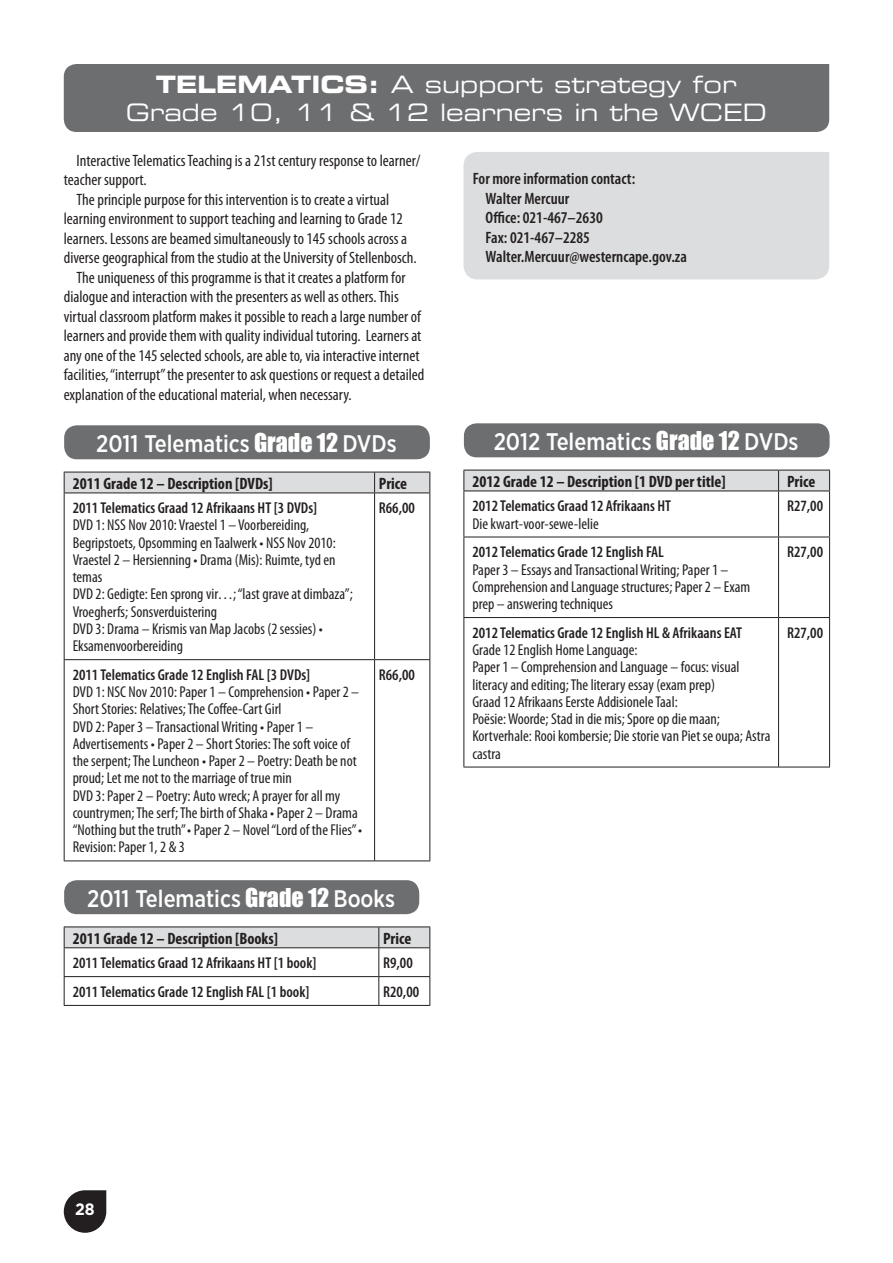
<style>
.page{position:relative;width:893px;height:1263px;background:#fff}
.page>*{position:absolute;margin:0;border:0;box-sizing:border-box;transform-origin:0 0}
.t1{font:500 24px "Gotham Narrow";color:#fff;scale:.95 1}
.t2{font:24px/28.8px "Eurostile LT Std Ex 2";color:#fff;text-align:center;scale:.95 1}
.t3{font:condensed 16.5px "Myriad Pro";color:#231f20}
.t4{font:700 condensed 16.5px "Myriad Pro";color:#231f20}
.t5{font:600 condensed 16.5px/19.5px "Myriad Pro";color:#231f20}
.t6{font:700 16.5px "Gotham";color:#fff;scale:.95 1}
.t7{font:condensed 15.75px/17.2px "Myriad Pro";color:#231f20}
.t8{font:600 condensed 15.75px "Myriad Pro";color:#231f20}
.s1{font-family:"Eurostile LT Std Bold Ex 2"}
.s2{font-family:"Impact";font-weight:400}
</style>
<div class="page">
<svg style="left:64px;top:1190px;width:42px;height:43px;background:#474445"></svg>
<svg style="left:64px;top:472px;width:366px;height:21px;background:#d0d1d2"></svg>
<hr style="left:64px;top:493px;width:310px;height:1px;background:#231f20">
<hr style="left:64px;top:493px;width:1px;height:166px;background:#231f20">
<hr style="left:374px;top:493px;width:56px;height:1px;background:#231f20">
<hr style="left:374px;top:493px;width:1px;height:166px;background:#231f20">
<hr style="left:429px;top:493px;width:1px;height:166px;background:#231f20">
<hr style="left:64px;top:659px;width:310px;height:1px;background:#231f20">
<hr style="left:64px;top:660px;width:1px;height:201px;background:#231f20">
<hr style="left:374px;top:659px;width:56px;height:1px;background:#231f20">
<hr style="left:374px;top:660px;width:1px;height:201px;background:#231f20">
<hr style="left:429px;top:660px;width:1px;height:201px;background:#231f20">
<hr style="left:64px;top:861px;width:366px;height:1px;background:#231f20">
<div style="left:64px;top:425px;width:366px;height:34px;background:#6d6e70;border-radius:13px"></div>
<svg style="left:64px;top:927px;width:366px;height:78px"></svg>
<hr style="left:64px;top:1005px;width:315px;height:1px;background:#231f20">
<hr style="left:379px;top:1005px;width:51px;height:1px;background:#231f20">
<div style="left:64px;top:880px;width:355px;height:34px;background:#6d6e70;border-radius:13px"></div>
<svg style="left:463px;top:470px;width:367px;height:21px;background:#d0d1d2"></svg>
<hr style="left:463px;top:491px;width:315px;height:1px;background:#231f20">
<hr style="left:463px;top:491px;width:1px;height:46px;background:#231f20">
<hr style="left:778px;top:491px;width:52px;height:1px;background:#231f20">
<hr style="left:778px;top:491px;width:1px;height:46px;background:#231f20">
<hr style="left:829px;top:491px;width:1px;height:46px;background:#231f20">
<hr style="left:463px;top:537px;width:315px;height:1px;background:#231f20">
<hr style="left:463px;top:537px;width:1px;height:80px;background:#231f20">
<hr style="left:778px;top:537px;width:52px;height:1px;background:#231f20">
<hr style="left:778px;top:537px;width:1px;height:80px;background:#231f20">
<hr style="left:829px;top:537px;width:1px;height:80px;background:#231f20">
<hr style="left:463px;top:617px;width:315px;height:1px;background:#231f20">
<hr style="left:463px;top:618px;width:1px;height:149px;background:#231f20">
<hr style="left:778px;top:617px;width:52px;height:1px;background:#231f20">
<hr style="left:778px;top:618px;width:1px;height:149px;background:#231f20">
<hr style="left:829px;top:618px;width:1px;height:149px;background:#231f20">
<hr style="left:463px;top:767px;width:367px;height:1px;background:#231f20">
<div style="left:464px;top:423px;width:365px;height:34px;background:#6d6e70;border-radius:13px"></div>
<div style="left:463px;top:152px;width:366px;height:127px;background:#dcddde"></div>
<div style="left:64px;top:64px;width:765px;height:68px;background:#6d6e70"></div>
<h1 class="t2" style="left:126px;top:72px;width:676px"><span class="s1">TELEMATICS:</span> A support strategy for<br>Grade 10, 11 &amp; 12 learners in the WCED</h1>
<p class="t3" style="left:77px;top:154px;width:345px">Interactive Telematics Teaching is a 21st century response to learner/</p>
<p class="t3" style="left:64px;top:173px;width:84px">teacher support.</p>
<p class="t3" style="left:77px;top:193px;width:314px">The principle purpose for this intervention is to create a virtual</p>
<p class="t3" style="left:64px;top:212px;width:340px">learning environment to support teaching and learning to Grade 12</p>
<p class="t3" style="left:64px;top:232px;width:345px">learners. Lessons are beamed simultaneously to 145 schools across a</p>
<p class="t3" style="left:64px;top:251px;width:354px">diverse geographical from the studio at the University of Stellenbosch.</p>
<p class="t3" style="left:77px;top:271px;width:330px">The uniqueness of this programme is that it creates a platform for</p>
<p class="t3" style="left:64px;top:290px;width:336px">dialogue and interaction with the presenters as well as others. This</p>
<p class="t3" style="left:64px;top:310px;width:358px">virtual classroom platform makes it possible to reach a large number of</p>
<p class="t3" style="left:64px;top:329px;width:359px">learners and provide them with quality individual tutoring. Learners at</p>
<p class="t3" style="left:64px;top:349px;width:357px">any one of the 145 selected schools, are able to, via interactive internet</p>
<p class="t3" style="left:64px;top:368px;width:362px">facilities, “interrupt” the presenter to ask questions or request a detailed</p>
<p class="t3" style="left:64px;top:388px;width:289px">explanation of the educational material, when necessary.</p>
<h1 class="t1" style="left:96px;top:435px;width:318px">2011 Telematics <span class="s2">Grade 12</span> DVDs</h1>
<p class="t4" style="left:73px;top:477px;width:201px">2011 Grade 12 – Description [DVDs]</p>
<p class="t4" style="left:379px;top:477px;width:30px">Price</p>
<p class="t8" style="left:73px;top:502px;width:246px">2011 Telematics Graad 12 Afrikaans HT [3 DVDs]</p>
<p class="t7" style="left:73px;top:518px;width:281px">DVD 1: NSS Nov 2010: Vraestel 1 – Voorbereiding, Begripstoets, Opsomming en Taalwerk • NSS Nov 2010:<br>Vraestel 2 – Hersienning • Drama (Mis): Ruimte, tyd en temas<br>DVD 2: Gedigte: Een sprong vir…; “last grave at dimbaza”; Vroegherfs; Sonsverduistering<br>DVD 3: Drama – Krismis van Map Jacobs (2 sessies) • Eksamenvoorbereiding</p>
<p class="t8" style="left:379px;top:502px;width:38px">R66,00</p>
<p class="t8" style="left:73px;top:669px;width:239px">2011 Telematics Grade 12 English FAL [3 DVDs]</p>
<p class="t7" style="left:73px;top:684px;width:291px">DVD 1: NSC Nov 2010: Paper 1 – Comprehension • Paper 2 – Short Stories: Relatives; The Coffee-Cart Girl<br>DVD 2: Paper 3 – Transactional Writing • Paper 1 – Advertisements • Paper 2 – Short Stories: The soft voice of the serpent; The Luncheon • Paper 2 – Poetry: Death be not proud; Let me not to the marriage of true min<br>DVD 3: Paper 2 – Poetry: Auto wreck; A prayer for all my countrymen; The serf; The birth of Shaka • Paper 2 – Drama “Nothing but the truth” • Paper 2 – Novel “Lord of the Flies” • Revision: Paper 1, 2 &amp; 3</p>
<p class="t8" style="left:379px;top:669px;width:38px">R66,00</p>
<h1 class="t1" style="left:87px;top:889px;width:325px">2011 Telematics <span class="s2">Grade 12</span> Books</h1>
<p class="t4" style="left:73px;top:932px;width:207px">2011 Grade 12 – Description [Books]</p>
<p class="t4" style="left:383px;top:932px;width:30px">Price</p>
<p class="t8" style="left:73px;top:957px;width:245px">2011 Telematics Graad 12 Afrikaans HT [1 book]</p>
<p class="t8" style="left:383px;top:957px;width:31px">R9,00</p>
<p class="t8" style="left:73px;top:986px;width:238px">2011 Telematics Grade 12 English FAL [1 book]</p>
<p class="t8" style="left:383px;top:986px;width:38px">R20,00</p>
<p class="t5" style="left:485px;top:170px;width:203px;text-indent:-13px">For more information contact:<br>Walter Mercuur<br>Office: 021-467–2630<br>Fax: 021-467–2285<br>Walter.Mercuur@westerncape.gov.za</p>
<h1 class="t1" style="left:494px;top:433px;width:322px">2012 Telematics <span class="s2">Grade 12</span> DVDs</h1>
<p class="t4" style="left:472px;top:475px;width:255px">2012 Grade 12 – Description [1 DVD per title]</p>
<p class="t4" style="left:787px;top:475px;width:30px">Price</p>
<p class="t8" style="left:472px;top:500px;width:200px">2012 Telematics Graad 12 Afrikaans HT</p>
<p class="t7" style="left:472px;top:516px;width:128px">Die kwart-voor-sewe-lelie</p>
<p class="t8" style="left:787px;top:500px;width:38px">R27,00</p>
<p class="t8" style="left:472px;top:546px;width:193px">2012 Telematics Grade 12 English FAL</p>
<p class="t7" style="left:472px;top:562px;width:279px">Paper 3 – Essays and Transactional Writing; Paper 1 –<br>Comprehension and Language structures; Paper 2 – Exam prep – answering techniques</p>
<p class="t8" style="left:472px;top:627px;width:271px">2012 Telematics Grade 12 English HL &amp; Afrikaans EAT</p>
<p class="t7" style="left:472px;top:642px;width:299px">Grade 12 English Home Language:<br>Paper 1 – Comprehension and Language – focus: visual literacy and editing; The literary essay (exam prep)<br>Graad 12 Afrikaans Eerste Addisionele Taal:<br>Poësie: Woorde; Stad in die mis; Spore op die maan; Kortverhale: Rooi kombersie; Die storie van Piet se oupa; Astra castra</p>
<p class="t8" style="left:787px;top:546px;width:38px">R27,00</p>
<p class="t8" style="left:787px;top:627px;width:38px">R27,00</p>
<p class="t6" style="left:75px;top:1200px;width:22px">28</p>
</div>
